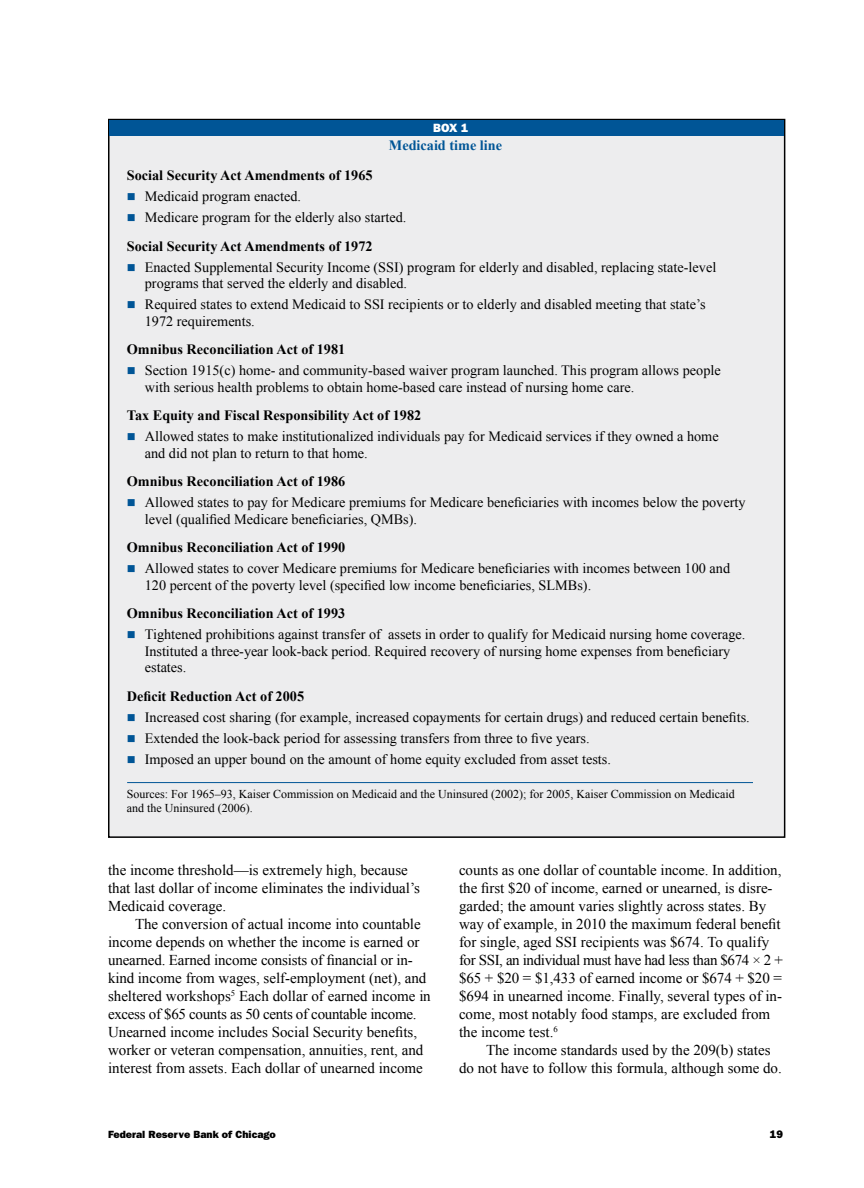
<style>
.page{position:relative;width:864px;height:1188px;background:#fff}
.page>*{position:absolute;margin:0;border:0;box-sizing:border-box;transform-origin:0 0}
.t1{font:15px/18px "Times New Roman";color:#000}
.t2{font:14.25px/16.5px "Times New Roman";color:#000}
.t3{font:700 14.25px "Times New Roman";color:#000}
.t4{font:700 14.25px "Times New Roman";color:#005596}
.t5{font:12px/13.5px "Times New Roman";color:#000}
.t6{font:12px "ITC Franklin Gothic Std Hvy";color:#fff}
.t7{font:10.95px "ITC Franklin Gothic Std Hvy";color:#000}
.t8{font:10.5px "ITC Franklin Gothic Std Hvy";color:#000}
.s1{color:#005596}
.s2{font-weight:700}
</style>
<div class="page">
<div style="left:109px;top:120px;width:676px;height:717px;background:#ededee"></div>
<div style="left:110px;top:120px;width:674px;height:16px;background:#005596"></div>
<hr style="left:127px;top:782px;width:626px;height:1px;background:#005596">
<p class="t6" style="left:433px;top:121px;width:37px">BOX 1</p>
<p class="t4" style="left:389px;top:136px;width:115px">Medicaid time line</p>
<p class="t3" style="left:127px;top:166px;width:247px">Social Security Act Amendments of 1965</p>
<p class="t2" style="left:127px;top:188px;width:176px"><span class="s1">■</span> Medicaid program enacted.</p>
<p class="t2" style="left:127px;top:203px;width:281px;line-height:28.5px"><span class="s1">■</span> Medicare program for the elderly also started.<br><span class="s2">Social Security Act Amendments of 1972</span></p>
<p class="t2" style="left:145px;top:258px;width:573px;text-indent:-18px"><span class="s1">■</span> Enacted Supplemental Security Income (SSI) program for elderly and disabled, replacing state-level programs that served the elderly and disabled.</p>
<p class="t2" style="left:145px;top:296px;width:562px;text-indent:-18px"><span class="s1">■</span> Required states to extend Medicaid to SSI recipients or to elderly and disabled meeting that state’s<br>1972 requirements.</p>
<p class="t3" style="left:127px;top:340px;width:220px">Omnibus Reconciliation Act of 1981</p>
<p class="t2" style="left:145px;top:362px;width:577px;text-indent:-18px"><span class="s1">■</span> Section 1915(c) home- and community-based waiver program launched. This program allows people with serious health problems to obtain home-based care instead of nursing home care.</p>
<p class="t3" style="left:127px;top:406px;width:296px">Tax Equity and Fiscal Responsibility Act of 1982</p>
<p class="t2" style="left:145px;top:428px;width:575px;text-indent:-18px"><span class="s1">■</span> Allowed states to make institutionalized individuals pay for Medicaid services if they owned a home and did not plan to return to that home.</p>
<p class="t3" style="left:127px;top:472px;width:220px">Omnibus Reconciliation Act of 1986</p>
<p class="t2" style="left:145px;top:494px;width:602px;text-indent:-18px"><span class="s1">■</span> Allowed states to pay for Medicare premiums for Medicare beneficiaries with incomes below the poverty level (qualified Medicare beneficiaries, QMBs).</p>
<p class="t3" style="left:127px;top:538px;width:220px">Omnibus Reconciliation Act of 1990</p>
<p class="t2" style="left:145px;top:560px;width:587px;text-indent:-18px"><span class="s1">■</span> Allowed states to cover Medicare premiums for Medicare beneficiaries with incomes between 100 and<br>120 percent of the poverty level (specified low income beneficiaries, SLMBs).</p>
<p class="t3" style="left:127px;top:604px;width:220px">Omnibus Reconciliation Act of 1993</p>
<p class="t2" style="left:145px;top:626px;width:602px;text-indent:-18px"><span class="s1">■</span> Tightened prohibitions against transfer of assets in order to qualify for Medicaid nursing home coverage.<br>Instituted a three-year look-back period. Required recovery of nursing home expenses from beneficiary estates.</p>
<p class="t3" style="left:127px;top:686px;width:179px">Deficit Reduction Act of 2005</p>
<p class="t2" style="left:127px;top:708px;width:625px"><span class="s1">■</span> Increased cost sharing (for example, increased copayments for certain drugs) and reduced certain benefits.</p>
<p class="t2" style="left:127px;top:729px;width:464px"><span class="s1">■</span> Extended the look-back period for assessing transfers from three to five years.</p>
<p class="t2" style="left:127px;top:750px;width:486px"><span class="s1">■</span> Imposed an upper bound on the amount of home equity excluded from asset tests.</p>
<p class="t5" style="left:127px;top:787px;width:609px">Sources: For 1965–93, Kaiser Commission on Medicaid and the Uninsured (2002); for 2005, Kaiser Commission on Medicaid and the Uninsured (2006).</p>
<p class="t1" style="left:108px;top:861px;width:314px">the income threshold—is extremely high, because that last dollar of income eliminates the individual’s<br>Medicaid coverage.</p>
<p class="t1" style="left:108px;top:915px;width:324px;text-indent:27px">The conversion of actual income into countable income depends on whether the income is earned or unearned. Earned income consists of financial or in&shy;kind income from wages, self-employment (net), and sheltered workshops<sup>5</sup> Each dollar of earned income in excess of $65 counts as 50 cents of countable income.<br>Unearned income includes Social Security benefits, worker or veteran compensation, annuities, rent, and interest from assets. Each dollar of unearned income</p>
<p class="t1" style="left:459px;top:861px;width:325px">counts as one dollar of countable income. In addition, the first $20 of income, earned or unearned, is disre&shy;garded; the amount varies slightly across states. By way of example, in 2010 the maximum federal benefit for single, aged SSI recipients was $674. To qualify for SSI, an individual must have had less than $674 × 2 + $65 + $20 = $1,433 of earned income or $674 + $20 = $694 in unearned income. Finally, several types of in&shy;come, most notably food stamps, are excluded from the income test.<sup>6</sup></p>
<p class="t1" style="left:459px;top:1041px;width:324px;text-indent:27px">The income standards used by the 209(b) states do not have to follow this formula, although some do.</p>
<p class="t8" style="left:108px;top:1128px;width:169px">Federal Reserve Bank of Chicago</p>
<p class="t7" style="left:770px;top:1128px;width:15px">19</p>
</div>
